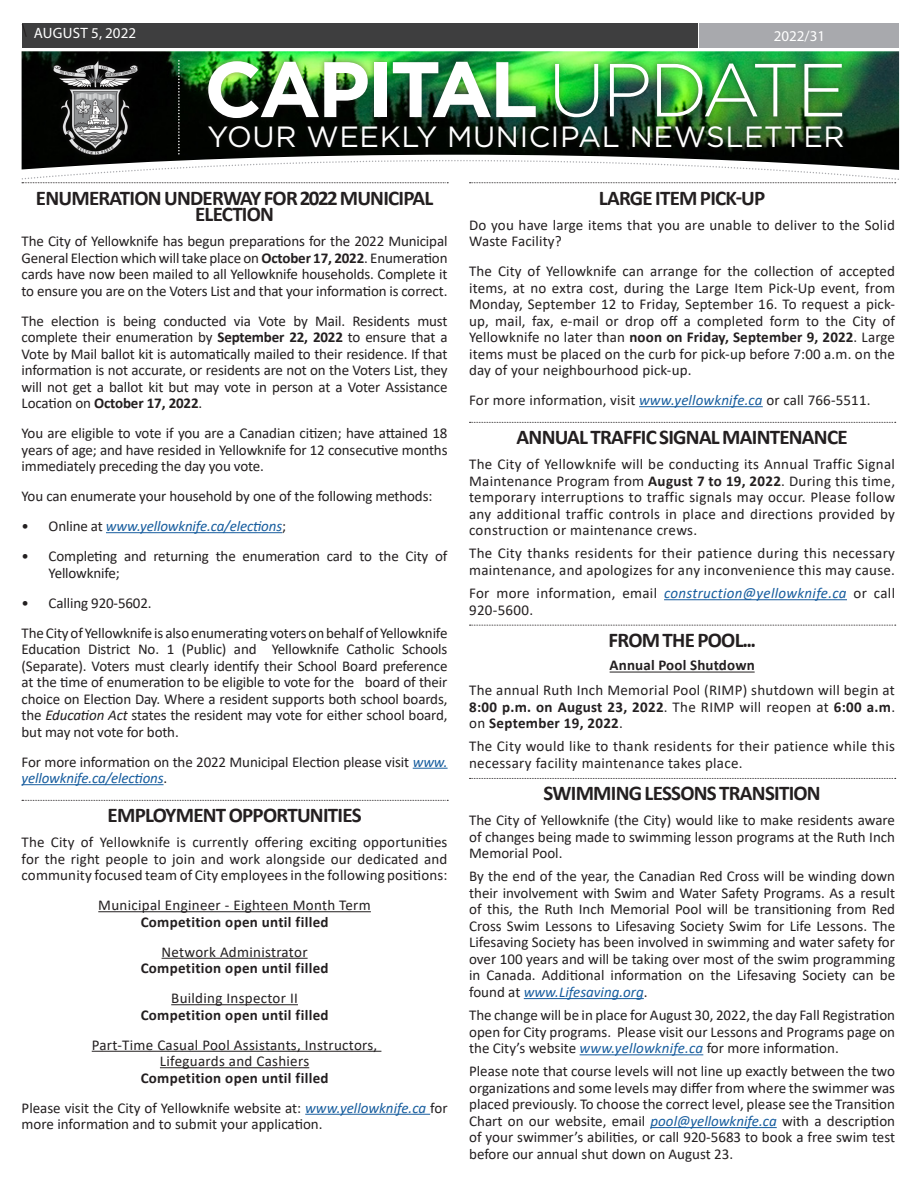
<style>
.page{position:relative;width:918px;height:1188px;background:#fff}
.page>*{position:absolute;margin:0;border:0;box-sizing:border-box;transform-origin:0 0}
.t1{font:700 78.45px "Gotham";letter-spacing:-.04em;color:#fff}
.t2{font:29.25px "Gotham";letter-spacing:.02em;color:#fff}
.Heading_with_less_sp{font:700 21px/16.5px "Calibri";letter-spacing:-.035em;color:#231f20;text-align:center}
.t3{font:18px "Minion Pro";color:#231f20}
.body{font:15px/16.5px "Calibri";color:#231f20;text-align:justify}
.body-2{font:15px/16.5px "Calibri";letter-spacing:.02em;color:#231f20}
.body-3{font:700 15px "Calibri";letter-spacing:.02em;color:#231f20}
.t4{font:italic 15px "Calibri";letter-spacing:-.01em;color:#175d9e}
.t5{font:15px "Myriad Pro";color:#fff}
.s1{font-weight:300;font-size:75px}
.s2{font-weight:700}
.s3{font-style:normal;color:#231f20}
.s4{font-style:italic}
.s5{font-style:italic;color:#175d9e}
</style>
<div class="page">
<hr style="left:639px;top:406px;width:124px;height:1px;background:#175d9e">
<svg style="left:470px;top:422px;width:426px;height:1px"></svg>
<hr style="left:664px;top:599px;width:183px;height:1px;background:#175d9e">
<svg style="left:470px;top:625px;width:426px;height:1px"></svg>
<hr style="left:610px;top:672px;width:145px;height:1px;background:#231f20">
<svg style="left:470px;top:778px;width:426px;height:1px"></svg>
<hr style="left:524px;top:998px;width:120px;height:1px;background:#175d9e">
<hr style="left:580px;top:1054px;width:123px;height:1px;background:#175d9e">
<hr style="left:651px;top:1127px;width:126px;height:1px;background:#175d9e">
<img style="left:22px;top:51px;width:877px;height:10px">
<div style="left:22px;top:23px;width:676px;height:25px;background:#3e3e3f"></div>
<div style="left:700px;top:23px;width:199px;height:25px;background:#a8a9ad"></div>
<div style="left:47px;top:55px;width:97px;height:106px;background:#231f20;opacity:.5"></div>
<div style="left:549px;top:58px;width:299px;height:66px;background:#231f20;opacity:.5"></div>
<div style="left:202px;top:55px;width:339px;height:69px;background:#231f20;opacity:.5"></div>
<div style="left:173px;top:55px;width:13px;height:105px;background:#231f20;opacity:.5"></div>
<img style="left:21px;top:61px;width:879px;height:122px">
<hr style="left:106px;top:532px;width:176px;height:1px;background:#175d9e">
<hr style="left:413px;top:768px;width:35px;height:1px;background:#175d9e">
<hr style="left:22px;top:784px;width:142px;height:1px;background:#175d9e">
<svg style="left:22px;top:800px;width:426px;height:1px"></svg>
<hr style="left:98px;top:911px;width:273px;height:1px;background:#231f20">
<hr style="left:162px;top:958px;width:146px;height:1px;background:#231f20">
<hr style="left:171px;top:1004px;width:127px;height:1px;background:#231f20">
<hr style="left:92px;top:1051px;width:289px;height:1px;background:#231f20">
<hr style="left:160px;top:1067px;width:149px;height:1px;background:#231f20">
<hr style="left:305px;top:1114px;width:125px;height:1px;background:#175d9e">
<p class="t3" style="left:22px;top:18px;width:7px">\</p>
<p class="t5" style="left:34px;top:24px;width:104px">AUGUST 5, 2022</p>
<p class="t5" style="left:774px;top:27px;width:53px">2022/31</p>
<p class="t1" style="left:204px;top:37px;width:644px">CAPITAL <span class="s1">UPDATE</span></p>
<p class="t2" style="left:207px;top:118px;width:639px">YOUR WEEKLY MUNICIPAL NEWSLETTER</p>
<p class="Heading_with_less_sp" style="left:36px;top:189px;width:399px">ENUMERATION UNDERWAY FOR 2022 MUNICIPAL<br>ELECTION</p>
<p class="body" style="left:22px;top:232px;width:427px">The City of Yellowknife has begun preparations for the 2022 Municipal General Election which will take place on <span class="s2">October 17, 2022</span>. Enumeration cards have now been mailed to all Yellowknife households. Complete it to ensure you are on the Voters List and that your information is correct.</p>
<p class="body" style="left:22px;top:312px;width:427px">The election is being conducted via Vote by Mail. Residents must complete their enumeration by <span class="s2">September 22, 2022</span> to ensure that a Vote by Mail ballot kit is automatically mailed to their residence. If that information is not accurate, or residents are not on the Voters List, they will not get a ballot kit but may vote in person at a Voter Assistance Location on <span class="s2">October 17, 2022</span>.</p>
<p class="body" style="left:22px;top:424px;width:427px">You are eligible to vote if you are a Canadian citizen; have attained 18 years of age; and have resided in Yellowknife for 12 consecutive months immediately preceding the day you vote.</p>
<p class="body" style="left:22px;top:487px;width:412px">You can enumerate your household by one of the following methods:</p>
<p class="t4" style="left:22px;top:516px;width:266px"><span class="s3">• Online at</span> www.yellowknife.ca/elections<span class="s3">;</span></p>
<p class="body" style="left:49px;top:547px;width:400px;text-indent:-27px">• Completing and returning the enumeration card to the City of<br>Yellowknife;</p>
<p class="body" style="left:22px;top:594px;width:132px">• Calling 920-5602.</p>
<p class="body" style="left:22px;top:624px;width:427px">The City of Yellowknife is also enumerating voters on behalf of Yellowknife Education District No. 1 (Public) and Yellowknife Catholic Schools (Separate). Voters must clearly identify their School Board preference at the time of enumeration to be eligible to vote for the board of their choice on Election Day. Where a resident supports both school boards, the <span class="s4">Education Act</span> states the resident may vote for either school board, but may not vote for both.</p>
<p class="body" style="left:22px;top:753px;width:427px">For more information on the 2022 Municipal Election please visit <span class="s5">www. yellowknife.ca/elections</span>.</p>
<p class="Heading_with_less_sp" style="left:108px;top:807px;width:256px">EMPLOYMENT OPPORTUNITIES</p>
<p class="body" style="left:22px;top:833px;width:427px">The City of Yellowknife is currently offering exciting opportunities for the right people to join and work alongside our dedicated and community focused team of City employees in the following positions:</p>
<p class="body-2" style="left:98px;top:896px;width:274px">Municipal Engineer - Eighteen Month Term</p>
<p class="body-3" style="left:141px;top:911px;width:189px">Competition open until filled</p>
<p class="body-2" style="left:162px;top:943px;width:148px">Network Administrator</p>
<p class="body-3" style="left:141px;top:957px;width:189px">Competition open until filled</p>
<p class="body-2" style="left:171px;top:989px;width:128px">Building Inspector II</p>
<p class="body-3" style="left:141px;top:1004px;width:189px">Competition open until filled</p>
<p class="body-2" style="left:92px;top:1036px;width:287px">Part-Time Casual Pool Assistants, Instructors,</p>
<p class="body-2" style="left:160px;top:1052px;width:151px">Lifeguards and Cashiers</p>
<p class="body-3" style="left:141px;top:1067px;width:189px">Competition open until filled</p>
<p class="body" style="left:22px;top:1099px;width:428px">Please visit the City of Yellowknife website at: <span class="s5">www.yellowknife.ca</span> for more information and to submit your application.</p>
<p class="Heading_with_less_sp" style="left:599px;top:189px;width:168px">LARGE ITEM PICK-UP</p>
<p class="body" style="left:469px;top:216px;width:427px">Do you have large items that you are unable to deliver to the Solid<br>Waste Facility?</p>
<p class="body" style="left:469px;top:262px;width:427px">The City of Yellowknife can arrange for the collection of accepted items, at no extra cost, during the Large Item Pick-Up event, from Monday, September 12 to Friday, September 16. To request a pick&shy;up, mail, fax, e-mail or drop off a completed form to the City of Yellowknife no later than <span class="s2">noon on Friday, September 9, 2022</span>. Large items must be placed on the curb for pick-up before 7:00 a.m. on the day of your neighbourhood pick-up.</p>
<p class="body" style="left:469px;top:391px;width:403px">For more information, visit <span class="s5">www.yellowknife.ca</span> or call 766-5511.</p>
<p class="Heading_with_less_sp" style="left:517px;top:429px;width:332px">ANNUAL TRAFFIC SIGNAL MAINTENANCE</p>
<p class="body" style="left:469px;top:455px;width:427px">The City of Yellowknife will be conducting its Annual Traffic Signal Maintenance Program from <span class="s2">August 7 to 19, 2022</span>. During this time, temporary interruptions to traffic signals may occur. Please follow any additional traffic controls in place and directions provided by construction or maintenance crews.</p>
<p class="body-2" style="left:469px;top:545px;width:427px">The City thanks residents for their patience during this necessary maintenance, and apologizes for any inconvenience this may cause.</p>
<p class="body-2" style="left:469px;top:584px;width:427px">For more information, email <span class="s5">construction@yellowknife.ca</span> or call<br>920-5600.</p>
<p class="Heading_with_less_sp" style="left:609px;top:632px;width:149px">FROM THE POOL...</p>
<p class="body-3" style="left:610px;top:655px;width:147px">Annual Pool Shutdown</p>
<p class="body" style="left:469px;top:681px;width:427px">The annual Ruth Inch Memorial Pool (RIMP) shutdown will begin at <span class="s2">8:00 p.m. on August 23, 2022</span>. The RIMP will reopen at <span class="s2">6:00 a.m</span>. on <span class="s2">September 19, 2022</span>.</p>
<p class="body-2" style="left:469px;top:738px;width:427px">The City would like to thank residents for their patience while this necessary facility maintenance takes place.</p>
<p class="Heading_with_less_sp" style="left:544px;top:785px;width:279px">SWIMMING LESSONS TRANSITION</p>
<p class="body" style="left:469px;top:812px;width:427px">The City of Yellowknife (the City) would like to make residents aware of changes being made to swimming lesson programs at the Ruth Inch Memorial Pool.</p>
<p class="body" style="left:469px;top:868px;width:428px">By the end of the year, the Canadian Red Cross will be winding down their involvement with Swim and Water Safety Programs. As a result of this, the Ruth Inch Memorial Pool will be transitioning from Red Cross Swim Lessons to Lifesaving Society Swim for Life Lessons. The Lifesaving Society has been involved in swimming and water safety for over 100 years and will be taking over most of the swim programming in Canada. Additional information on the Lifesaving Society can be found at <span class="s5">www.Lifesaving.org</span>.</p>
<p class="body" style="left:469px;top:1007px;width:427px">The change will be in place for August 30, 2022, the day Fall Registration open for City programs. Please visit our Lessons and Programs page on the City’s website <span class="s5">www.yellowknife.ca</span> for more information.</p>
<p class="body" style="left:469px;top:1063px;width:428px">Please note that course levels will not line up exactly between the two organizations and some levels may differ from where the swimmer was placed previously. To choose the correct level, please see the Transition Chart on our website, email <span class="s5">pool@yellowknife.ca</span> with a description of your swimmer’s abilities, or call 920-5683 to book a free swim test before our annual shut down on August 23.</p>
</div>
